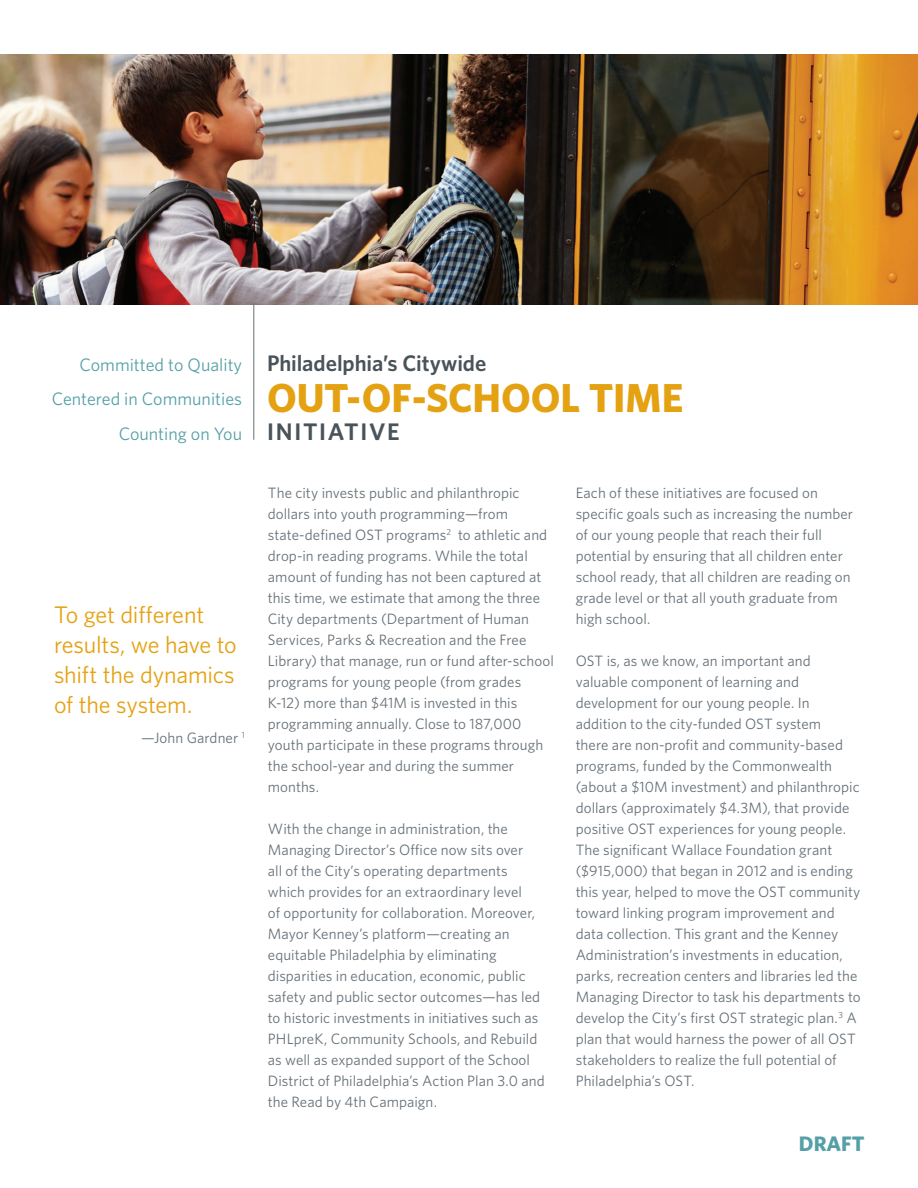
<style>
.page{position:relative;width:918px;height:1188px;background:#fff}
.page>*{position:absolute;margin:0;border:0;box-sizing:border-box;transform-origin:0 0}
.t1{font:700 40.5px "Whitney";color:#e4a212}
.t2{font:24px/30px "Whitney";letter-spacing:-.01em;color:#e4a212}
.t3{font:600 24px "Whitney";letter-spacing:.07em;color:#49535a}
.t4{font:600 22.5px "Whitney";letter-spacing:-.005em;color:#49535a}
.t5{font:700 21px "Whitney";color:#55a0a7}
.t6{font:18px "Whitney";color:#55a0a7}
.t7{font:15px/21px "Whitney";letter-spacing:.005em;color:#667178}
</style>
<div class="page">
<img style="left:0;top:54px;width:918px;height:250px">
<hr style="left:253px;top:304px;width:1px;height:136px;background:#667178">
<p class="t6" style="left:80px;top:353px;width:164px">Committed to Quality</p>
<p class="t6" style="left:52px;top:387px;width:192px">Centered in Communities</p>
<p class="t6" style="left:119px;top:422px;width:125px">Counting on You</p>
<p class="t2" style="left:54px;top:599px;width:184px">To get different results, we have to shift the dynamics of the system.</p>
<p class="t7" style="left:141px;top:727px;width:105px">—John Gardner <sup>1</sup></p>
<p class="t4" style="left:267px;top:348px;width:221px">Philadelphia’s Citywide</p>
<p class="t1" style="left:267px;top:370px;width:418px">OUT-OF-SCHOOL TIME</p>
<p class="t3" style="left:267px;top:416px;width:134px">INITIATIVE</p>
<p class="t7" style="left:268px;top:482px;width:287px">The city invests public and philanthropic dollars into youth programming—from state-defined OST programs<sup>2</sup> to athletic and drop-in reading programs. While the total amount of funding has not been captured at this time, we estimate that among the three City departments (Department of Human Services, Parks &amp; Recreation and the Free Library) that manage, run or fund after-school programs for young people (from grades K-12) more than $41M is invested in this programming annually. Close to 187,000 youth participate in these programs through the school-year and during the summer months.</p>
<p class="t7" style="left:268px;top:818px;width:278px">With the change in administration, the Managing Director’s Office now sits over<br>all of the City’s operating departments which provides for an extraordinary level<br>of opportunity for collaboration. Moreover, Mayor Kenney’s platform—creating an equitable Philadelphia by eliminating disparities in education, economic, public safety and public sector outcomes—has led to historic investments in initiatives such as PHLpreK, Community Schools, and Rebuild as well as expanded support of the School District of Philadelphia’s Action Plan 3.0 and the Read by 4th Campaign.</p>
<p class="t7" style="left:576px;top:482px;width:279px">Each of these initiatives are focused on specific goals such as increasing the number of our young people that reach their full potential by ensuring that all children enter school ready, that all children are reading on grade level or that all youth graduate from high school.</p>
<p class="t7" style="left:576px;top:650px;width:287px">OST is, as we know, an important and valuable component of learning and development for our young people. In addition to the city-funded OST system<br>there are non-profit and community-based programs, funded by the Commonwealth (about a $10M investment) and philanthropic dollars (approximately $4.3M), that provide positive OST experiences for young people.<br>The significant Wallace Foundation grant ($915,000) that began in 2012 and is ending this year, helped to move the OST community toward linking program improvement and data collection. This grant and the Kenney Administration’s investments in education, parks, recreation centers and libraries led the Managing Director to task his departments to develop the City’s first OST strategic plan.<sup>3</sup> A plan that would harness the power of all OST stakeholders to realize the full potential of Philadelphia’s OST.</p>
<p class="t5" style="left:799px;top:1129px;width:67px">DRAFT</p>
</div>
